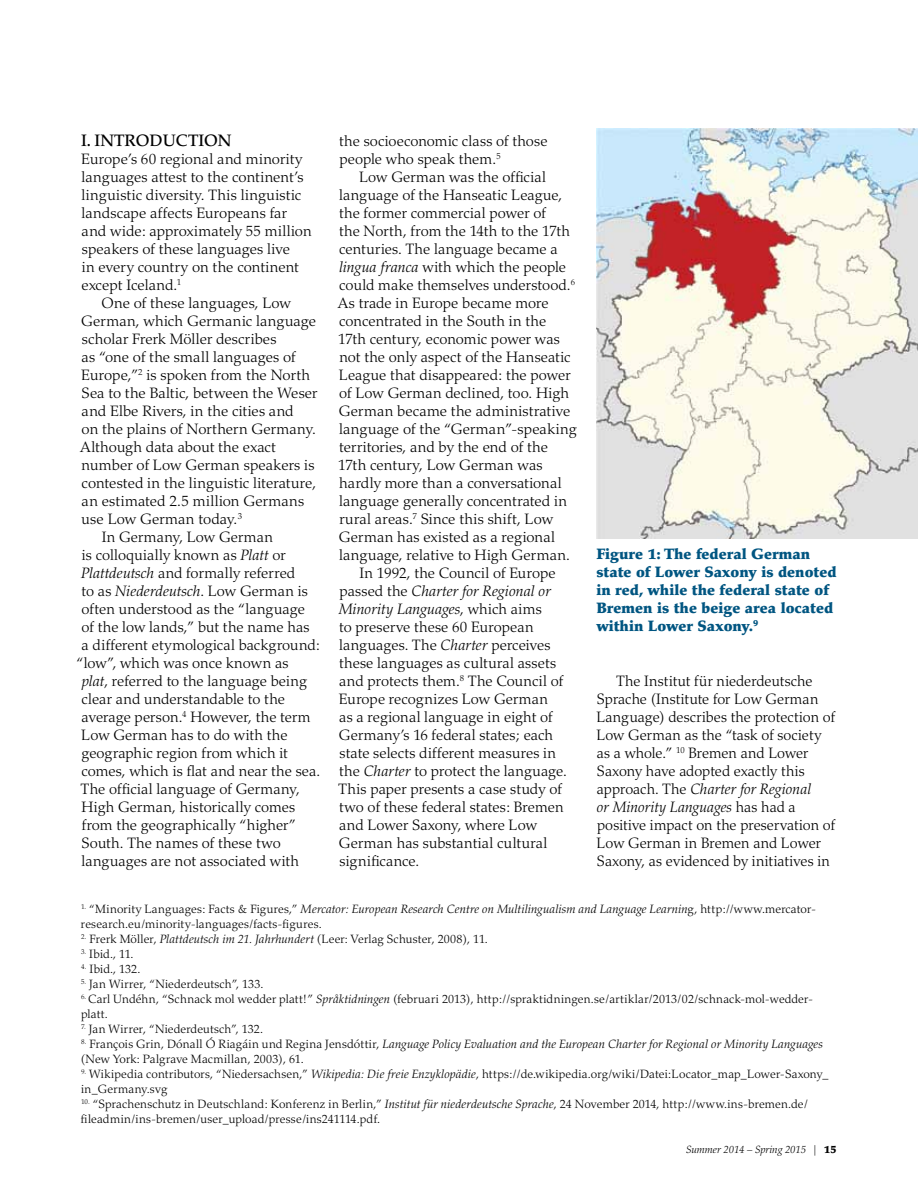
<style>
.page{position:relative;width:918px;height:1188px;background:#fff}
.page>*{position:absolute;margin:0;border:0;box-sizing:border-box;transform-origin:0 0}
.t1{font:500 16.5px "Palatino";color:#000}
.t2{font:300 15px/18px "Palatino";letter-spacing:.005em;color:#000}
.t3{font:900 15px/18px "Palatino";color:#005581}
.t4{font:italic 300 15px "Palatino";letter-spacing:.01em;color:#000}
.t5{font:300 12px/15px "Palatino";letter-spacing:.01em;color:#000}
.t6{font:italic 300 10.5px "Palatino";color:#000}
.s1{font-style:italic}
.s2{font-style:normal}
.s3{font-weight:900;font-style:normal}
</style>
<div class="page">
<img style="left:596px;top:128px;width:322px;height:410px">
<p class="t1" style="left:81px;top:131px;width:152px">I. INTRODUCTION</p>
<p class="t2" style="left:81px;top:150px;width:232px">Europe’s 60 regional and minority languages attest to the continent’s linguistic diversity. This linguistic landscape affects Europeans far and wide: approximately 55 million speakers of these languages live<br>in every country on the continent except Iceland.<sup>1</sup></p>
<p class="t2" style="left:102px;top:294px;width:191px">One of these languages, Low</p>
<p class="t2" style="left:81px;top:312px;width:236px">German, which Germanic language</p>
<p class="t2" style="left:82px;top:330px;width:196px">scholar Frerk Möller describes</p>
<p class="t2" style="left:82px;top:348px;width:216px">as “one of the small languages of</p>
<p class="t2" style="left:81px;top:366px;width:231px">Europe,”<sup>2</sup> is spoken from the North</p>
<p class="t2" style="left:82px;top:384px;width:238px">Sea to the Baltic, between the Weser</p>
<p class="t2" style="left:82px;top:402px;width:214px">and Elbe Rivers, in the cities and</p>
<p class="t2" style="left:82px;top:420px;width:236px">on the plains of Northern Germany.</p>
<p class="t2" style="left:80px;top:438px;width:197px">Although data about the exact</p>
<p class="t2" style="left:82px;top:456px;width:234px">number of Low German speakers is</p>
<p class="t2" style="left:82px;top:474px;width:236px">contested in the linguistic literature,</p>
<p class="t2" style="left:82px;top:492px;width:224px">an estimated 2.5 million Germans</p>
<p class="t2" style="left:82px;top:510px;width:162px">use Low German today.<sup>3</sup></p>
<p class="t2" style="left:102px;top:528px;width:173px">In Germany, Low German</p>
<p class="t2" style="left:82px;top:546px;width:206px">is colloquially known as <span class="s1">Platt</span> or</p>
<p class="t2" style="left:81px;top:564px;width:216px"><span class="s1">Plattdeutsch</span> and formally referred</p>
<p class="t2" style="left:82px;top:582px;width:228px">to as <span class="s1">Niederdeutsch</span>. Low German is</p>
<p class="t2" style="left:82px;top:600px;width:225px">often understood as the “language</p>
<p class="t2" style="left:82px;top:618px;width:230px">of the low lands,” but the name has</p>
<p class="t2" style="left:82px;top:636px;width:240px">a different etymological background:</p>
<p class="t2" style="left:76px;top:654px;width:214px">“low”, which was once known as</p>
<p class="t2" style="left:82px;top:672px;width:227px"><span class="s1">plat</span>, referred to the language being</p>
<p class="t2" style="left:82px;top:690px;width:205px">clear and understandable to the</p>
<p class="t2" style="left:82px;top:708px;width:231px">average person.<sup>4</sup> However, the term</p>
<p class="t2" style="left:81px;top:726px;width:208px">Low German has to do with the</p>
<p class="t2" style="left:81px;top:744px;width:208px">geographic region from which it</p>
<p class="t2" style="left:82px;top:762px;width:240px">comes, which is flat and near the sea.</p>
<p class="t2" style="left:81px;top:780px;width:220px">The official language of Germany,</p>
<p class="t2" style="left:82px;top:798px;width:215px">High German, historically comes</p>
<p class="t2" style="left:82px;top:816px;width:216px">from the geographically “higher”</p>
<p class="t2" style="left:82px;top:834px;width:201px">South. The names of these two</p>
<p class="t2" style="left:82px;top:852px;width:219px">languages are not associated with</p>
<p class="t2" style="left:339px;top:132px;width:210px">the socioeconomic class of those people who speak them.<sup>5</sup></p>
<p class="t2" style="left:359px;top:168px;width:188px">Low German was the official</p>
<p class="t2" style="left:339px;top:186px;width:225px">language of the Hanseatic League,</p>
<p class="t2" style="left:339px;top:204px;width:208px">the former commercial power of</p>
<p class="t2" style="left:339px;top:222px;width:232px">the North, from the 14th to the 17th</p>
<p class="t2" style="left:339px;top:240px;width:220px">centuries. The language became a</p>
<p class="t2" style="left:339px;top:258px;width:228px"><span class="s1">lingua franca</span> with which the people</p>
<p class="t2" style="left:339px;top:276px;width:237px">could make themselves understood.<sup>6</sup></p>
<p class="t2" style="left:338px;top:294px;width:212px">As trade in Europe became more</p>
<p class="t2" style="left:339px;top:312px;width:208px">concentrated in the South in the</p>
<p class="t2" style="left:338px;top:330px;width:223px">17th century, economic power was</p>
<p class="t2" style="left:339px;top:348px;width:233px">not the only aspect of the Hanseatic</p>
<p class="t2" style="left:339px;top:366px;width:233px">League that disappeared: the power</p>
<p class="t2" style="left:339px;top:384px;width:231px">of Low German declined, too. High</p>
<p class="t2" style="left:339px;top:402px;width:233px">German became the administrative</p>
<p class="t2" style="left:339px;top:420px;width:239px">language of the “German”-speaking</p>
<p class="t2" style="left:339px;top:438px;width:210px">territories, and by the end of the</p>
<p class="t2" style="left:338px;top:456px;width:206px">17th century, Low German was</p>
<p class="t2" style="left:339px;top:474px;width:224px">hardly more than a conversational</p>
<p class="t2" style="left:339px;top:492px;width:229px">language generally concentrated in</p>
<p class="t2" style="left:339px;top:510px;width:215px">rural areas.<sup>7</sup> Since this shift, Low</p>
<p class="t2" style="left:339px;top:528px;width:218px">German has existed as a regional</p>
<p class="t2" style="left:339px;top:546px;width:232px">language, relative to High German.</p>
<p class="t2" style="left:359px;top:564px;width:198px">In 1992, the Council of Europe</p>
<p class="t4" style="left:339px;top:583px;width:213px"><span class="s2">passed the</span> Charter for Regional or</p>
<p class="t4" style="left:339px;top:601px;width:205px">Minority Languages<span class="s2">, which aims</span></p>
<p class="t2" style="left:339px;top:618px;width:196px">to preserve these 60 European</p>
<p class="t2" style="left:339px;top:636px;width:213px">languages. The <span class="s1">Charter</span> perceives</p>
<p class="t2" style="left:339px;top:654px;width:218px">these languages as cultural assets</p>
<p class="t2" style="left:339px;top:672px;width:225px">and protects them.<sup>8</sup> The Council of</p>
<p class="t2" style="left:339px;top:690px;width:211px">Europe recognizes Low German</p>
<p class="t2" style="left:339px;top:708px;width:215px">as a regional language in eight of</p>
<p class="t2" style="left:339px;top:726px;width:216px">Germany’s 16 federal states; each</p>
<p class="t2" style="left:340px;top:744px;width:218px">state selects different measures in</p>
<p class="t2" style="left:339px;top:762px;width:229px">the <span class="s1">Charter</span> to protect the language.</p>
<p class="t2" style="left:339px;top:780px;width:225px">This paper presents a case study of</p>
<p class="t2" style="left:339px;top:798px;width:226px">two of these federal states: Bremen</p>
<p class="t2" style="left:339px;top:816px;width:199px">and Lower Saxony, where Low</p>
<p class="t2" style="left:339px;top:834px;width:210px">German has substantial cultural</p>
<p class="t2" style="left:340px;top:852px;width:81px">significance.</p>
<p class="t3" style="left:596px;top:545px;width:242px">Figure 1: The federal German state of Lower Saxony is denoted in red, while the federal state of<br>Bremen is the beige area located within Lower Saxony.<sup>9</sup></p>
<p class="t2" style="left:597px;top:672px;width:240px;text-indent:20px">The Institut für niederdeutsche Sprache (Institute for Low German Language) describes the protection of Low German as the “task of society as a whole.” <sup>10</sup> Bremen and Lower Saxony have adopted exactly this approach. The <span class="s1">Charter for Regional<br>or Minority Languages</span> has had a positive impact on the preservation of Low German in Bremen and Lower Saxony, as evidenced by initiatives in</p>
<p class="t5" style="left:81px;top:902px;width:737px"><sup>1.</sup> “Minority Languages: Facts &amp; Figures,” <span class="s1">Mercator: European Research Centre on Multilingualism and Language Learnin</span>g, http://www.mercator&shy;research.eu/minority-languages/facts-figures.</p>
<p class="t5" style="left:81px;top:932px;width:408px"><sup>2.</sup> Frerk Möller, <span class="s1">Plattdeutsch im 21. Jahrhundert</span> (Leer: Verlag Schuster, 2008), 11.</p>
<p class="t5" style="left:81px;top:947px;width:54px"><sup>3.</sup> Ibid., 11.</p>
<p class="t5" style="left:81px;top:962px;width:61px"><sup>4.</sup> Ibid., 132.</p>
<p class="t5" style="left:81px;top:977px;width:184px"><sup>5.</sup> Jan Wirrer, “Niederdeutsch”, 133.</p>
<p class="t5" style="left:81px;top:992px;width:734px"><sup>6.</sup> Carl Undéhn, “Schnack mol wedder platt!” <span class="s1">Språktidningen</span> (februari 2013), http://spraktidningen.se/artiklar/2013/02/schnack-mol-wedder&shy;platt.</p>
<p class="t5" style="left:81px;top:1022px;width:184px"><sup>7.</sup> Jan Wirrer, “Niederdeutsch”, 132.</p>
<p class="t5" style="left:81px;top:1037px;width:743px"><sup>8.</sup> François Grin, Dónall Ó Riagáin und Regina Jensdóttir, <span class="s1">Language Policy Evaluation and the European Charter for Regional or Minority Languages </span>(New York: Palgrave Macmillan, 2003), 61.</p>
<p class="t5" style="left:81px;top:1067px;width:749px"><sup>9.</sup> Wikipedia contributors, “Niedersachsen,” <span class="s1">Wikipedia: Die freie Enzyklopädie</span>, https://de.wikipedia.org/wiki/Datei:Locator_map_Lower-Saxony_ in_Germany.svg</p>
<p class="t5" style="left:81px;top:1097px;width:728px"><sup>10.</sup> “Sprachenschutz in Deutschland: Konferenz in Berlin,” <span class="s1">Institut für niederdeutsche Sprache</span>, 24 November 2014, http://www.ins-bremen.de/ fileadmin/ins-bremen/user_upload/presse/ins241114.pdf.</p>
<p class="t6" style="left:686px;top:1144px;width:152px">Summer 2014 – Spring 2015 <span class="s2">|</span> <span class="s3">15</span></p>
</div>
